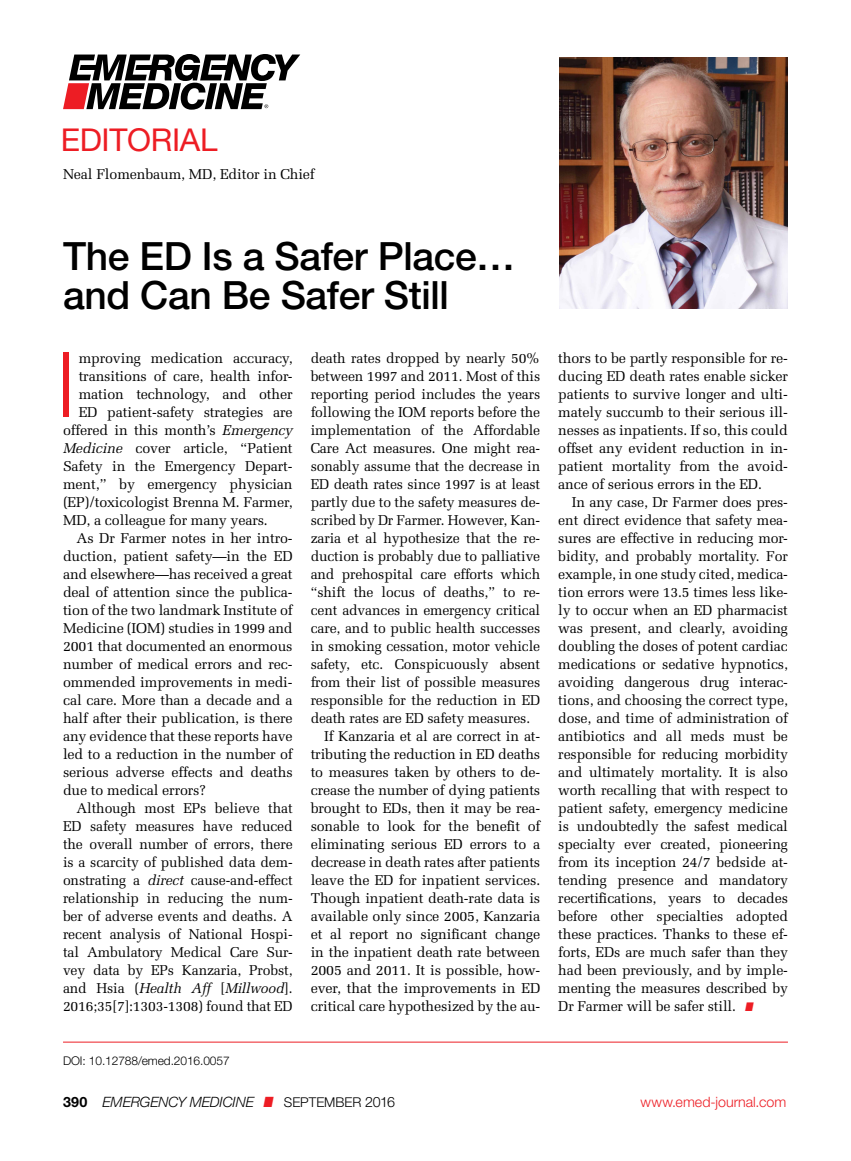
<style>
.page{position:relative;width:851px;height:1161px;background:#fff}
.page>*{position:absolute;margin:0;border:0;box-sizing:border-box;transform-origin:0 0}
.t1{font:300 condensed 89.85px "Helvetica Neue LT Std";color:#ed1d24}
.t2{font:500 39px/39px "Helvetica Neue LT Std";letter-spacing:-.01em;color:#000}
.t3{font:31.5px "Helvetica Neue LT Std";letter-spacing:-.01em;color:#ed1d24}
.t4{font:14.25px/18px "Melior LT Std";letter-spacing:-.01em;color:#000;text-align:justify}
.t5{font:italic 300 14.25px "Helvetica Neue LT Std";letter-spacing:-.005em;color:#000}
.t6{font:italic 14.25px "Melior LT Std";letter-spacing:-.01em;color:#000}
.t7{font:300 14.25px "Helvetica Neue LT Std";color:#ed1d24}
.t8{font:300 12px "Helvetica Neue LT Std";letter-spacing:-.01em;color:#000}
.s1{font-style:italic}
.s2{font-style:normal}
.s3{font-family:"Helvetica Neue LT Std";font-weight:900;font-style:italic;font-size:12px;color:#ed1d24}
.s4{font-weight:700;font-style:normal}
.s5{font-weight:900;color:#ed1d24}
.s6{font-style:normal;font-size:13.5px}
</style>
<div class="page">
<svg style="left:63px;top:54px;width:237px;height:56px"></svg>
<img style="left:560px;top:57px;width:228px;height:252px">
<hr style="left:63px;top:1042px;width:725px;height:1px;background:#ed1d24">
<h3 class="t3" style="left:61px;top:122px;width:158px">EDITORIAL</h3>
<p class="t4" style="left:63px;top:165px;width:253px">Neal Flomenbaum, MD, Editor in Chief</p>
<h2 class="t2" style="left:63px;top:236px;width:454px">The ED Is a Safer Place… and Can Be Safer Still</h2>
<h1 class="t1" style="left:58px;top:334px;width:18px">I</h1>
<p class="t4" style="left:79px;top:349px;width:215px">mproving medication accuracy,</p>
<p class="t4" style="left:79px;top:367px;width:215px">transitions of care, health infor-</p>
<p class="t4" style="left:79px;top:385px;width:215px">mation technology, and other</p>
<p class="t4" style="left:79px;top:403px;width:215px">ED patient-safety strategies are</p>
<p class="t4" style="left:63px;top:421px;width:231px">offered in this month’s <span class="s1">Emergency</span></p>
<p class="t4" style="left:63px;top:439px;width:231px"><span class="s1">Medicine</span> cover article, “Patient</p>
<p class="t4" style="left:63px;top:457px;width:231px">Safety in the Emergency Depart-</p>
<p class="t4" style="left:63px;top:475px;width:231px">ment,” by emergency physician</p>
<p class="t4" style="left:63px;top:493px;width:231px">(EP)/toxicologist Brenna M. Farmer,</p>
<p class="t4" style="left:63px;top:511px;width:206px">MD, a colleague for many years.</p>
<p class="t4" style="left:76px;top:529px;width:217px">As Dr Farmer notes in her intro-</p>
<p class="t4" style="left:63px;top:547px;width:231px">duction, patient safety—in the ED</p>
<p class="t4" style="left:63px;top:565px;width:231px">and elsewhere—has received a great</p>
<p class="t4" style="left:63px;top:583px;width:231px">deal of attention since the publica-</p>
<p class="t4" style="left:63px;top:601px;width:231px">tion of the two landmark Institute of</p>
<p class="t4" style="left:63px;top:619px;width:231px">Medicine (IOM) studies in 1999 and</p>
<p class="t4" style="left:63px;top:637px;width:231px">2001 that documented an enormous</p>
<p class="t4" style="left:63px;top:655px;width:231px">number of medical errors and rec-</p>
<p class="t4" style="left:63px;top:673px;width:231px">ommended improvements in medi-</p>
<p class="t4" style="left:63px;top:691px;width:231px">cal care. More than a decade and a</p>
<p class="t4" style="left:63px;top:709px;width:231px">half after their publication, is there</p>
<p class="t4" style="left:63px;top:727px;width:231px">any evidence that these reports have</p>
<p class="t4" style="left:63px;top:745px;width:231px">led to a reduction in the number of</p>
<p class="t4" style="left:63px;top:763px;width:231px">serious adverse effects and deaths</p>
<p class="t4" style="left:63px;top:781px;width:144px">due to medical errors?</p>
<p class="t4" style="left:76px;top:799px;width:217px">Although most EPs believe that</p>
<p class="t4" style="left:63px;top:817px;width:231px">ED safety measures have reduced</p>
<p class="t4" style="left:63px;top:835px;width:231px">the overall number of errors, there</p>
<p class="t4" style="left:63px;top:853px;width:231px">is a scarcity of published data dem-</p>
<p class="t4" style="left:63px;top:871px;width:231px">onstrating a <span class="s1">direct</span> cause-and-effect</p>
<p class="t4" style="left:63px;top:889px;width:231px">relationship in reducing the num-</p>
<p class="t4" style="left:63px;top:907px;width:231px">ber of adverse events and deaths. A</p>
<p class="t4" style="left:63px;top:925px;width:231px">recent analysis of National Hospi-</p>
<p class="t4" style="left:63px;top:943px;width:231px">tal Ambulatory Medical Care Sur-</p>
<p class="t4" style="left:63px;top:961px;width:231px">vey data by EPs Kanzaria, Probst,</p>
<p class="t6" style="left:63px;top:980px;width:231px"><span class="s2">and Hsia (</span>Health Aff <span class="s2">[</span>Millwood<span class="s2">].</span></p>
<p class="t4" style="left:63px;top:997px;width:231px">2016;35[7]:1303-1308) found that ED</p>
<p class="t8" style="left:63px;top:1053px;width:168px">DOI: 10.12788/emed.2016.0057</p>
<p class="t4" style="left:311px;top:349px;width:231px">death rates dropped by nearly 50%</p>
<p class="t4" style="left:311px;top:367px;width:231px">between 1997 and 2011. Most of this</p>
<p class="t4" style="left:311px;top:385px;width:231px">reporting period includes the years</p>
<p class="t4" style="left:311px;top:403px;width:231px">following the IOM reports before the</p>
<p class="t4" style="left:311px;top:421px;width:231px">implementation of the Affordable</p>
<p class="t4" style="left:311px;top:439px;width:231px">Care Act measures. One might rea-</p>
<p class="t4" style="left:310px;top:457px;width:231px">sonably assume that the decrease in</p>
<p class="t4" style="left:310px;top:475px;width:231px">ED death rates since 1997 is at least</p>
<p class="t4" style="left:310px;top:493px;width:231px">partly due to the safety measures de-</p>
<p class="t4" style="left:310px;top:511px;width:231px">scribed by Dr Farmer. However, Kan-</p>
<p class="t4" style="left:310px;top:529px;width:231px">zaria et al hypothesize that the re-</p>
<p class="t4" style="left:310px;top:547px;width:231px">duction is probably due to palliative</p>
<p class="t4" style="left:310px;top:565px;width:231px">and prehospital care efforts which</p>
<p class="t4" style="left:310px;top:583px;width:231px">“shift the locus of deaths,” to re-</p>
<p class="t4" style="left:310px;top:601px;width:231px">cent advances in emergency critical</p>
<p class="t4" style="left:310px;top:619px;width:231px">care, and to public health successes</p>
<p class="t4" style="left:310px;top:637px;width:231px">in smoking cessation, motor vehicle</p>
<p class="t4" style="left:310px;top:655px;width:231px">safety, etc. Conspicuously absent</p>
<p class="t4" style="left:310px;top:673px;width:231px">from their list of possible measures</p>
<p class="t4" style="left:310px;top:691px;width:231px">responsible for the reduction in ED</p>
<p class="t4" style="left:310px;top:709px;width:221px">death rates are ED safety measures.</p>
<p class="t4" style="left:324px;top:727px;width:218px">If Kanzaria et al are correct in at-</p>
<p class="t4" style="left:311px;top:745px;width:231px">tributing the reduction in ED deaths</p>
<p class="t4" style="left:311px;top:763px;width:231px">to measures taken by others to de-</p>
<p class="t4" style="left:311px;top:781px;width:231px">crease the number of dying patients</p>
<p class="t4" style="left:311px;top:799px;width:231px">brought to EDs, then it may be rea-</p>
<p class="t4" style="left:311px;top:817px;width:231px">sonable to look for the benefit of</p>
<p class="t4" style="left:311px;top:835px;width:231px">eliminating serious ED errors to a</p>
<p class="t4" style="left:311px;top:853px;width:231px">decrease in death rates after patients</p>
<p class="t4" style="left:311px;top:871px;width:231px">leave the ED for inpatient services.</p>
<p class="t4" style="left:311px;top:889px;width:231px">Though inpatient death-rate data is</p>
<p class="t4" style="left:311px;top:907px;width:231px">available only since 2005, Kanzaria</p>
<p class="t4" style="left:311px;top:925px;width:231px">et al report no significant change</p>
<p class="t4" style="left:311px;top:943px;width:231px">in the inpatient death rate between</p>
<p class="t4" style="left:311px;top:961px;width:231px">2005 and 2011. It is possible, how-</p>
<p class="t4" style="left:311px;top:979px;width:231px">ever, that the improvements in ED</p>
<p class="t4" style="left:311px;top:997px;width:231px">critical care hypothesized by the au-</p>
<p class="t4" style="left:558px;top:349px;width:231px">thors to be partly responsible for re&shy;ducing ED death rates enable sicker patients to survive longer and ulti&shy;mately succumb to their serious ill&shy;nesses as inpatients. If so, this could offset any evident reduction in in&shy;patient mortality from the avoid&shy;ance of serious errors in the ED.</p>
<p class="t4" style="left:558px;top:493px;width:231px;text-indent:14px">In any case, Dr Farmer does pres&shy;ent direct evidence that safety mea&shy;sures are effective in reducing mor&shy;bidity, and probably mortality. For example, in one study cited, medica&shy;tion errors were 13.5 times less like&shy;ly to occur when an ED pharmacist was present, and clearly, avoiding doubling the doses of potent cardiac medications or sedative hypnotics, avoiding dangerous drug interac&shy;tions, and choosing the correct type, dose, and time of administration of antibiotics and all meds must be responsible for reducing morbidity and ultimately mortality. It is also worth recalling that with respect to patient safety, emergency medicine is undoubtedly the safest medical specialty ever created, pioneering from its inception 24/7 bedside at&shy;tending presence and mandatory recertifications, years to decades before other specialties adopted these practices. Thanks to these ef&shy;forts, EDs are much safer than they had been previously, and by imple&shy;menting the measures described by Dr Farmer will be safer still. <span class="s3">I</span></p>
<p class="t5" style="left:63px;top:1093px;width:333px"><span class="s4">390</span> EMERGENCY MEDICINE <span class="s5">I</span> <span class="s6">SEPTEMBER</span> <span class="s2">2016</span></p>
<p class="t7" style="left:640px;top:1093px;width:147px">www.emed-journal.com</p>
</div>
